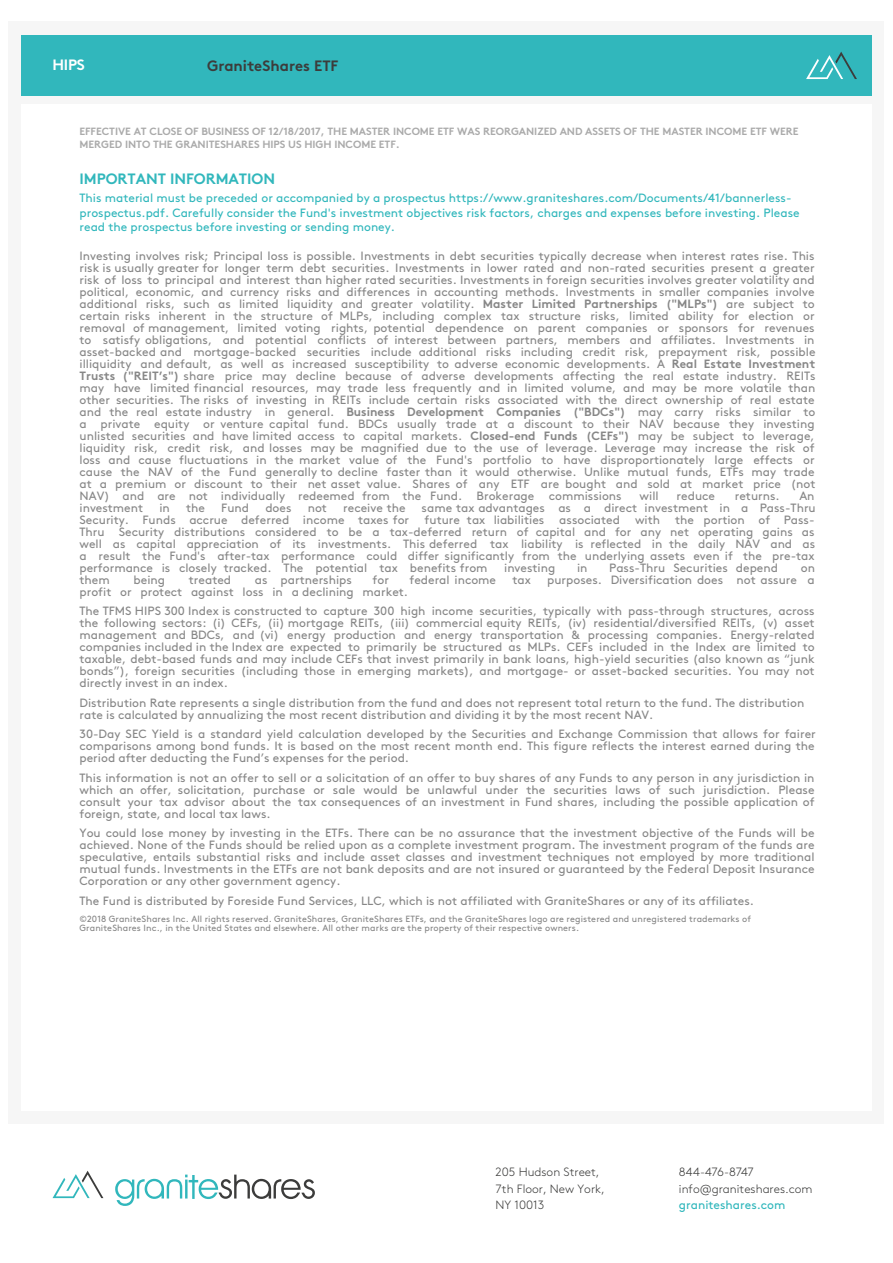
<style>
.page{position:relative;width:893px;height:1263px;background:#fff}
.page>*{position:absolute;margin:0;border:0;box-sizing:border-box;transform-origin:0 0}
.t1{font:700 15px "Brown Std";letter-spacing:-.005em;color:#31b7bc}
.t2{font:700 15px "Brown Std";letter-spacing:-.005em;color:#3c3c3b}
.t3{font:700 15px "Brown Std";color:#fff}
.t4{font:12px/12px "Brown Std";color:#878787;text-align:justify}
.t5{font:12px/14.4px "Brown Std";color:#31b7bc}
.t6{font:300 12px/16.5px "Brown Std";color:#3c3c3b}
.t7{font:700 10.5px/12.5px "Brown Std";letter-spacing:-.005em;color:#aaa}
.t8{font:9px/9px "Brown Std";letter-spacing:.01em;color:#878787}
.s1{font-weight:700}
</style>
<div class="page">
<div style="left:9px;top:21px;width:875px;height:1103px;background:#f6f6f6"></div>
<div style="left:21px;top:35px;width:851px;height:61px;background:#31b7bc"></div>
<div style="left:21px;top:104px;width:851px;height:1007px;background:#fff"></div>
<svg style="left:806px;top:52px;width:51px;height:27px"></svg>
<svg style="left:115px;top:1174px;width:200px;height:32px"></svg>
<svg style="left:53px;top:1171px;width:50px;height:27px"></svg>
<p class="t3" style="left:53px;top:56px;width:34px">HIPS</p>
<p class="t2" style="left:207px;top:57px;width:133px">GraniteShares ETF</p>
<p class="t7" style="left:80px;top:125px;width:720px">EFFECTIVE AT CLOSE OF BUSINESS OF 12/18/2017, THE MASTER INCOME ETF WAS REORGANIZED AND ASSETS OF THE MASTER INCOME ETF WERE<br>MERGED INTO THE GRANITESHARES HIPS US HIGH INCOME ETF.</p>
<p class="t1" style="left:80px;top:169px;width:197px">IMPORTANT INFORMATION</p>
<p class="t5" style="left:80px;top:191px;width:722px">This material must be preceded or accompanied by a prospectus https://www.graniteshares.com/Documents/41/bannerless&shy;prospectus.pdf. Carefully consider the Fund's investment objectives risk factors, charges and expenses before investing. Please read the prospectus before investing or sending money.</p>
<p class="t4" style="left:80px;top:250px;width:738px">Investing involves risk; Principal loss is possible. Investments in debt securities typically decrease when interest rates rise. This risk is usually greater for longer term debt securities. Investments in lower rated and non-rated securities present a greater risk of loss to principal and interest than higher rated securities. Investments in foreign securities involves greater volatility and political, economic, and currency risks and differences in accounting methods. Investments in smaller companies involve additional risks, such as limited liquidity and greater volatility. <span class="s1">Master Limited Partnerships ("MLPs")</span> are subject to certain risks inherent in the structure of MLPs, including complex tax structure risks, limited ability for election or removal of management, limited voting rights, potential dependence on parent companies or sponsors for revenues to satisfy obligations, and potential conflicts of interest between partners, members and affiliates. Investments in asset-backed and mortgage-backed securities include additional risks including credit risk, prepayment risk, possible illiquidity and default, as well as increased susceptibility to adverse economic developments. A <span class="s1">Real Estate Investment Trusts ("REIT’s")</span> share price may decline because of adverse developments affecting the real estate industry. REITs may have limited financial resources, may trade less frequently and in limited volume, and may be more volatile than other securities. The risks of investing in REITs include certain risks associated with the direct ownership of real estate and the real estate industry in general. <span class="s1">Business Development Companies ("BDCs")</span> may carry risks similar to a private equity or venture capital fund. BDCs usually trade at a discount to their NAV because they investing unlisted securities and have limited access to capital markets. <span class="s1">Closed-end Funds (CEFs")</span> may be subject to leverage, liquidity risk, credit risk, and losses may be magnified due to the use of leverage. Leverage may increase the risk of loss and cause fluctuations in the market value of the Fund's portfolio to have disproportionately large effects or cause the NAV of the Fund generally to decline faster than it would otherwise. Unlike mutual funds, ETFs may trade at a premium or discount to their net asset value. Shares of any ETF are bought and sold at market price (not NAV) and are not individually redeemed from the Fund. Brokerage commissions</p>
<p class="t4" style="left:640px;top:490px;width:21px">will</p>
<p class="t4" style="left:677px;top:490px;width:40px">reduce</p>
<p class="t4" style="left:735px;top:490px;width:46px">returns.</p>
<p class="t4" style="left:799px;top:490px;width:17px">An</p>
<p class="t4" style="left:80px;top:502px;width:65px">investment</p>
<p class="t4" style="left:159px;top:502px;width:12px">in</p>
<p class="t4" style="left:186px;top:502px;width:20px">the</p>
<p class="t4" style="left:221px;top:502px;width:29px">Fund</p>
<p class="t4" style="left:265px;top:502px;width:28px">does</p>
<p class="t4" style="left:308px;top:502px;width:21px">not</p>
<p class="t4" style="left:343px;top:502px;width:64px">receive the</p>
<p class="t4" style="left:422px;top:502px;width:396px">same tax advantages as a direct investment in a Pass-Thru</p>
<p class="t4" style="left:80px;top:514px;width:331px">Security. Funds accrue deferred income taxes for</p>
<p class="t4" style="left:425px;top:514px;width:197px">future tax liabilities associated</p>
<p class="t4" style="left:80px;top:514px;width:737px;text-indent:555px">with the portion of Pass-Thru Security distributions considered to be a tax-deferred return of capital and for any net operating gains as well as capital appreciation of its investments. This deferred tax liability is reflected in the daily NAV and as a result the Fund's after-tax performance could differ significantly from the underlying assets even if the pre-tax performance is closely tracked. The potential tax benefits from</p>
<p class="t4" style="left:504px;top:562px;width:53px">investing</p>
<p class="t4" style="left:577px;top:562px;width:12px">in</p>
<p class="t4" style="left:609px;top:562px;width:170px">Pass-Thru Securities depend</p>
<p class="t4" style="left:801px;top:562px;width:16px">on</p>
<p class="t4" style="left:80px;top:574px;width:32px">them</p>
<p class="t4" style="left:134px;top:574px;width:33px">being</p>
<p class="t4" style="left:189px;top:574px;width:44px">treated</p>
<p class="t4" style="left:255px;top:574px;width:99px">as partnerships</p>
<p class="t4" style="left:373px;top:574px;width:18px">for</p>
<p class="t4" style="left:409px;top:574px;width:88px">federal income</p>
<p class="t4" style="left:512px;top:574px;width:20px">tax</p>
<p class="t4" style="left:547px;top:574px;width:269px">purposes. Diversification does not assure a</p>
<p class="t4" style="left:80px;top:582px;width:737px;line-height:19.5px">profit or protect against loss in a declining market.<br>The TFMS HIPS 300 Index is constructed to capture 300 high income securities, typically with pass-through structures, across</p>
<p class="t4" style="left:80px;top:617px;width:737px">the following sectors: (i) CEFs, (ii) mortgage REITs, (iii) commercial equity REITs, (iv) residential/diversified REITs, (v) asset management and BDCs, and (vi) energy production and energy transportation &amp; processing companies. Energy-related companies included in the Index are expected to primarily be structured as MLPs. CEFs included in the Index are limited to taxable, debt-based funds and may include CEFs that invest primarily in bank loans, high-yield securities (also known as “junk bonds”), foreign securities (including those in emerging markets), and mortgage- or asset-backed securities. You may not directly invest in an index.</p>
<p class="t4" style="left:80px;top:697px;width:726px">Distribution Rate represents a single distribution from the fund and does not represent total return to the fund. The distribution rate is calculated by annualizing the most recent distribution and dividing it by the most recent NAV.</p>
<p class="t4" style="left:80px;top:728px;width:738px">30-Day SEC Yield is a standard yield calculation developed by the Securities and Exchange Commission that allows for fairer comparisons among bond funds. It is based on the most recent month end. This figure reflects the interest earned during the period after deducting the Fund’s expenses for the period.</p>
<p class="t4" style="left:80px;top:772px;width:737px">This information is not an offer to sell or a solicitation of an offer to buy shares of any Funds to any person in any jurisdiction in which an offer, solicitation, purchase or sale would be unlawful under the securities laws of such jurisdiction. Please consult your tax advisor about the tax consequences of an investment in Fund shares, including the possible application of foreign, state, and local tax laws.</p>
<p class="t4" style="left:80px;top:827px;width:737px">You could lose money by investing in the ETFs. There can be no assurance that the investment objective of the Funds will be achieved. None of the Funds should be relied upon as a complete investment program. The investment program of the funds are speculative, entails substantial risks and include asset classes and investment techniques not employed by more traditional mutual funds. Investments in the ETFs are not bank deposits and are not insured or guaranteed by the Federal Deposit Insurance Corporation or any other government agency.</p>
<p class="t4" style="left:80px;top:895px;width:676px">The Fund is distributed by Foreside Fund Services, LLC, which is not affiliated with GraniteShares or any of its affiliates.</p>
<p class="t8" style="left:80px;top:914px;width:673px">©2018 GraniteShares Inc. All rights reserved. GraniteShares, GraniteShares ETFs, and the GraniteShares logo are registered and unregistered trademarks of<br>GraniteShares Inc., in the United States and elsewhere. All other marks are the property of their respective owners.</p>
<p class="t6" style="left:496px;top:1164px;width:111px">205 Hudson Street,<br>7th Floor, New York,<br>NY 10013</p>
<p class="t6" style="left:679px;top:1164px;width:135px">844-476-8747 info@graniteshares.com</p>
<p class="t5" style="left:679px;top:1198px;width:108px">graniteshares.com</p>
</div>
